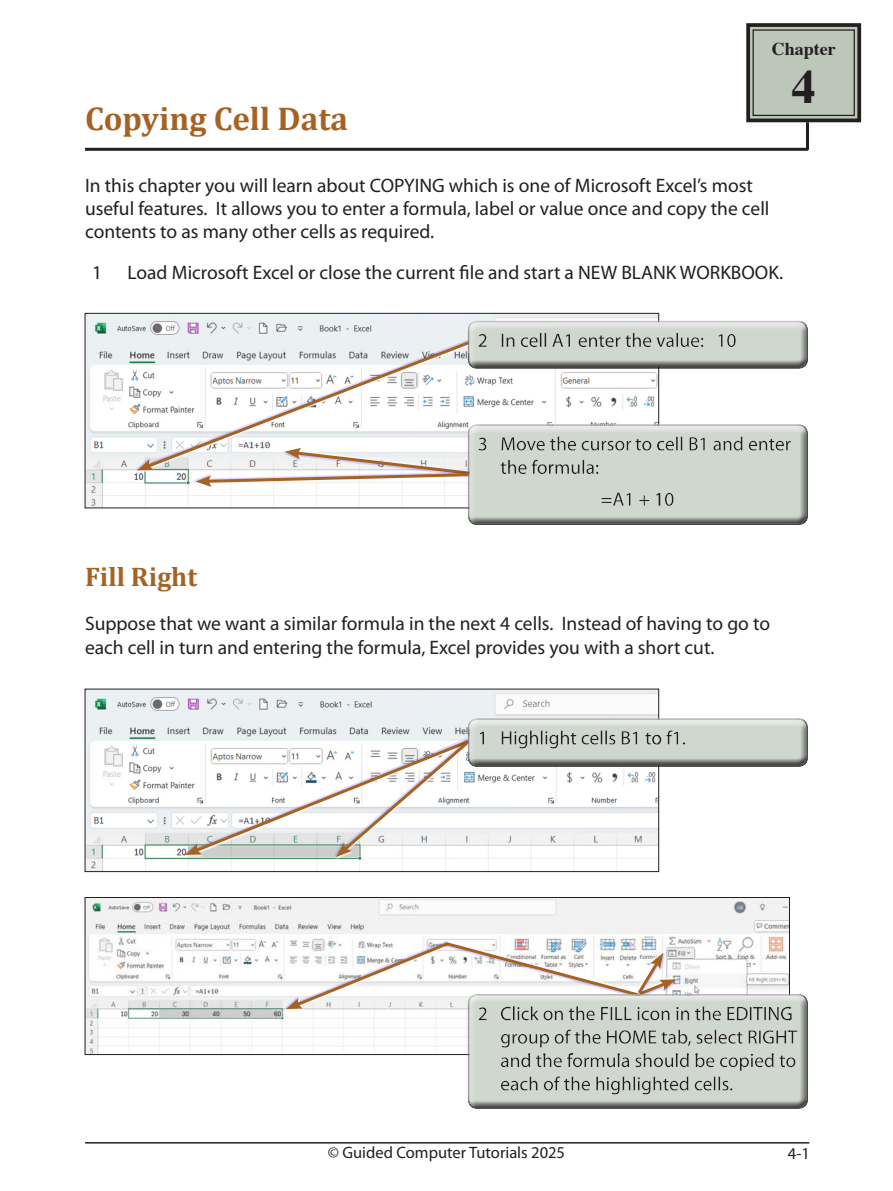
<style>
.page{position:relative;width:893px;height:1191px;background:#fff}
.page>*{position:absolute;margin:0;border:0;box-sizing:border-box;transform-origin:0 0}
.Index_section{font:700 48.3px "Times";color:#231f20}
.Chapter_Title{font:700 33px "Cambria";color:#a66223}
.Sub-Head{font:700 27px "Cambria";color:#a66223}
.Paragraph{font:19.5px/23.4px "Myriad Pro";color:#231f20}
.Body{font:19.5px "Myriad Pro";color:#231f20}
.Index_section-2{font:700 18px "Times";color:#231f20}
.Body-2{font:16.5px "Myriad Pro";color:#231f20}
</style>
<div class="page">
<hr style="left:85px;top:1142px;width:724px;height:1px;background:#231f20">
<hr style="left:85px;top:148px;width:723px;height:3px;background:#231f20">
<hr style="left:806px;top:122px;width:3px;height:28px;background:#231f20">
<svg style="left:746px;top:23px;width:116px;height:100px;background:#a6afa4"></svg>
<div style="left:752px;top:29px;width:103px;height:87px;border:1px solid #231f20"></div>
<img style="left:87px;top:315px;width:570px;height:191px">
<img style="left:87px;top:690px;width:570px;height:180px">
<div style="left:85px;top:688px;width:574px;height:184px;border:1px solid #231f20"></div>
<div style="left:135px;top:339px;width:336px;height:132px;background:#00f;opacity:.18"></div>
<svg style="left:143px;top:339px;width:329px;height:131px"></svg>
<svg style="left:137px;top:459px;width:17px;height:11px"></svg>
<img style="left:87px;top:899px;width:701px;height:154px">
<div style="left:468px;top:319px;width:340px;height:44px;background:#fff;opacity:.75"></div>
<div style="left:468px;top:322px;width:340px;height:47px;background:#231f20;opacity:.75"></div>
<svg style="left:196px;top:424px;width:272px;height:92px"></svg>
<div style="left:468px;top:424px;width:346px;height:102px;background:#231f20;opacity:.75"></div>
<svg style="left:185px;top:718px;width:475px;height:139px"></svg>
<div style="left:468px;top:718px;width:340px;height:43px;background:#c6c7c9"></div>
<div style="left:468px;top:719px;width:340px;height:50px;background:#231f20;opacity:.75"></div>
<svg style="left:286px;top:939px;width:504px;height:161px"></svg>
<div style="left:468px;top:992px;width:349px;height:119px;background:#231f20;opacity:.75"></div>
<p class="Chapter_Title" style="left:85px;top:95px;width:265px">Copying Cell Data</p>
<p class="Index_section-2" style="left:772px;top:31px;width:65px">Chapter</p>
<p class="Index_section" style="left:792px;top:40px;width:26px">4</p>
<p class="Paragraph" style="left:85px;top:173px;width:686px">In this chapter you will learn about COPYING which is one of Microsoft Excel’s most useful features. It allows you to enter a formula, label or value once and copy the cell contents to as many other cells as required.</p>
<p class="Body" style="left:92px;top:260px;width:12px">1</p>
<p class="Body" style="left:128px;top:260px;width:657px">Load Microsoft Excel or close the current file and start a NEW BLANK WORKBOOK.</p>
<p class="Sub-Head" style="left:85px;top:557px;width:114px">Fill Right</p>
<p class="Paragraph" style="left:85px;top:612px;width:687px">Suppose that we want a similar formula in the next 4 cells. Instead of having to go to each cell in turn and entering the formula, Excel provides you with a short cut.</p>
<p class="Body-2" style="left:328px;top:1142px;width:239px">© Guided Computer Tutorials 2025</p>
<p class="Body-2" style="left:788px;top:1143px;width:23px">4-1</p>
</div>
